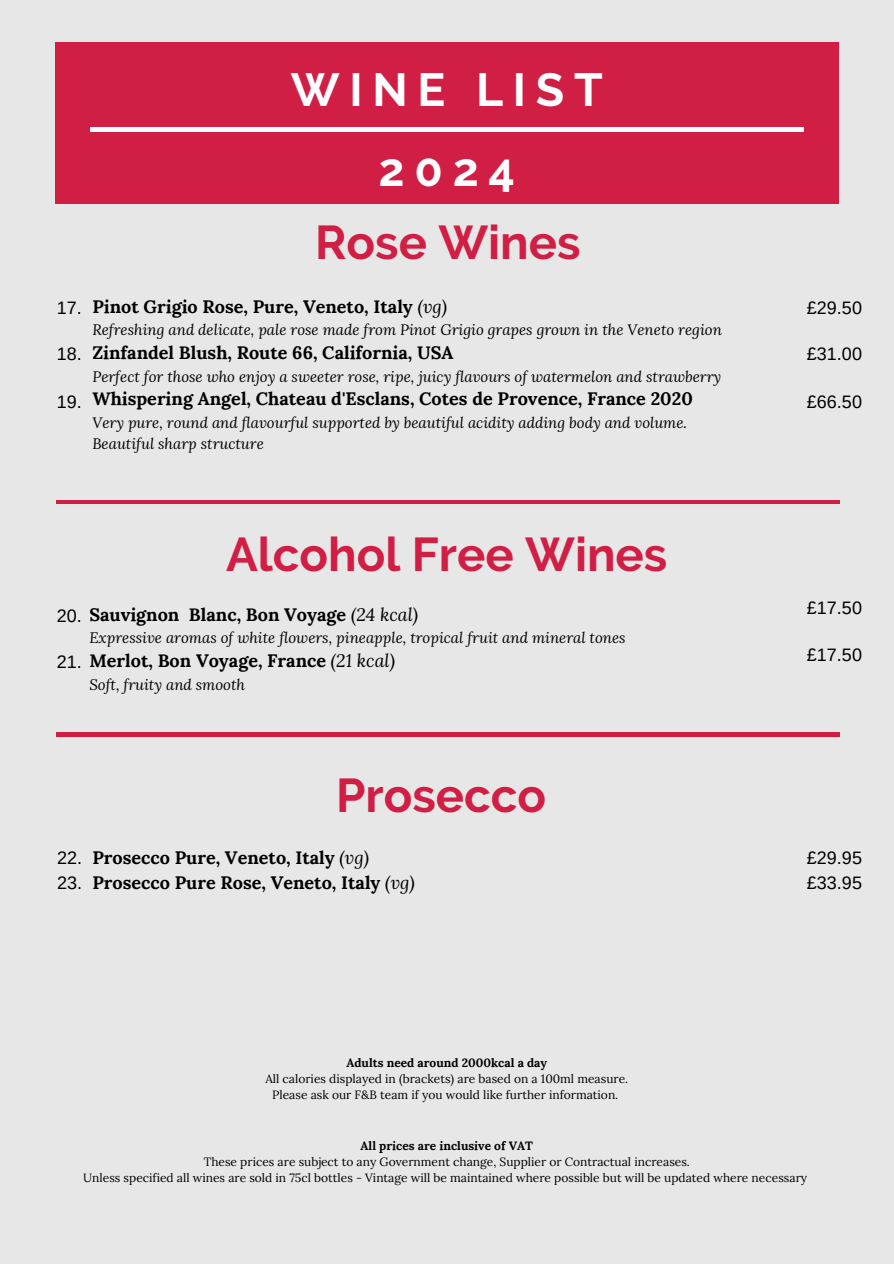
<style>
.page{position:relative;width:894px;height:1264px;background:#fff}
.page>*{position:absolute;margin:0;border:0;box-sizing:border-box;transform-origin:0 0}
.t1{font:700 47.25px "Raleway";color:#d11e44}
.t2{font:700 46.35px "Raleway";letter-spacing:.21em;color:#fff}
.t3{font:700 18px/24.8px "Lora";color:#000}
.t4{font:18px/25.2px "Arimo";color:#000}
.t5{font:italic 15px/21.3px "Lora";color:#000}
.t6{font:12px "Lora";color:#000}
.t7{font:700 12px "Lora";color:#000}
.s1{font-weight:400;font-style:italic}
.s2{font-family:"Arimo";font-weight:400}
</style>
<div class="page">
<div style="left:0;top:0;width:893px;height:1263px;background:#e7e7e7"></div>
<div style="left:56px;top:43px;width:783px;height:161px;background:#d11e44"></div>
<hr style="left:90px;top:128px;width:713px;height:3px;background:#fff">
<hr style="left:56px;top:732px;width:783px;height:4px;background:#d11e44">
<hr style="left:56px;top:500px;width:783px;height:4px;background:#d11e44">
<p class="t2" style="left:291px;top:62px;width:313px">WINE LIST</p>
<h1 class="t2" style="left:378px;top:142px;width:138px">2024</h1>
<h3 class="t1" style="left:315px;top:215px;width:267px">Rose Wines</h3>
<h3 class="t4" style="left:57px;top:295px;width:27px">17.</h3>
<h3 class="t4" style="left:57px;top:341px;width:27px">18.</h3>
<h3 class="t4" style="left:57px;top:389px;width:27px">19.</h3>
<h2 class="t3" style="left:92px;top:294px;width:356px">Pinot Grigio Rose, Pure, Veneto, Italy <span class="s1">(vg)</span></h2>
<h2 class="t5" style="left:92px;top:319px;width:631px">Refreshing and delicate, pale rose made from Pinot Grigio grapes grown in the Veneto region</h2>
<h2 class="t3" style="left:92px;top:340px;width:362px">Zinfandel Blush, Route 66, California, USA</h2>
<h2 class="t5" style="left:92px;top:365px;width:630px">Perfect for those who enjoy a sweeter rose, ripe, juicy flavours of watermelon and strawberry</h2>
<h2 class="t3" style="left:92px;top:386px;width:601px">Whispering Angel, Chateau d'Esclans, Cotes de Provence, France 2020</h2>
<h2 class="t5" style="left:92px;top:411px;width:596px">Very pure, round and flavourful supported by beautiful acidity adding body and volume.<br>Beautiful sharp structure</h2>
<h3 class="t1" style="left:226px;top:526px;width:442px">Alcohol Free Wines</h3>
<p class="t3" style="left:57px;top:602px;width:363px"><span class="s2">20.</span> Sauvignon Blanc, Bon Voyage <span class="s1">(24 kcal)</span></p>
<h1 class="t3" style="left:57px;top:648px;width:339px"><span class="s2">21.</span> Merlot, Bon Voyage, France <span class="s1">(21 kcal)</span></h1>
<h2 class="t5" style="left:89px;top:627px;width:537px">Expressive aromas of white flowers, pineapple, tropical fruit and mineral tones</h2>
<h2 class="t5" style="left:89px;top:673px;width:157px">Soft, fruity and smooth</h2>
<p class="t1" style="left:336px;top:768px;width:212px">Prosecco</p>
<h3 class="t4" style="left:806px;top:295px;width:57px">£29.50</h3>
<h4 class="t4" style="left:806px;top:341px;width:57px">£31.00</h4>
<p class="t4" style="left:806px;top:389px;width:57px">£66.50</p>
<h3 class="t4" style="left:806px;top:595px;width:57px">£17.50</h3>
<h3 class="t4" style="left:806px;top:641px;width:57px">£17.50</h3>
<h2 class="t3" style="left:92px;top:845px;width:324px">Prosecco Pure, Veneto, Italy <span class="s1">(vg)<br></span>Prosecco Pure Rose, Veneto, Italy <span class="s1">(vg)</span></h2>
<h3 class="t4" style="left:57px;top:845px;width:27px">22.<br>23.</h3>
<h3 class="t4" style="left:806px;top:845px;width:57px">£29.95 £33.95</h3>
<h3 class="t7" style="left:346px;top:1055px;width:202px">Adults need around 2000kcal a day</h3>
<p class="t6" style="left:265px;top:1071px;width:364px">All calories displayed in (brackets) are based on a 100ml measure.</p>
<p class="t6" style="left:272px;top:1087px;width:347px">Please ask our F&amp;B team if you would like further information.</p>
<h4 class="t7" style="left:360px;top:1137px;width:174px">All prices are inclusive of VAT</h4>
<h3 class="t6" style="left:204px;top:1153px;width:487px">These prices are subject to any Government change, Supplier or Contractual increases.</h3>
<h3 class="t6" style="left:83px;top:1169px;width:725px">Unless specified all wines are sold in 75cl bottles - Vintage will be maintained where possible but will be updated where necessary</h3>
</div>
